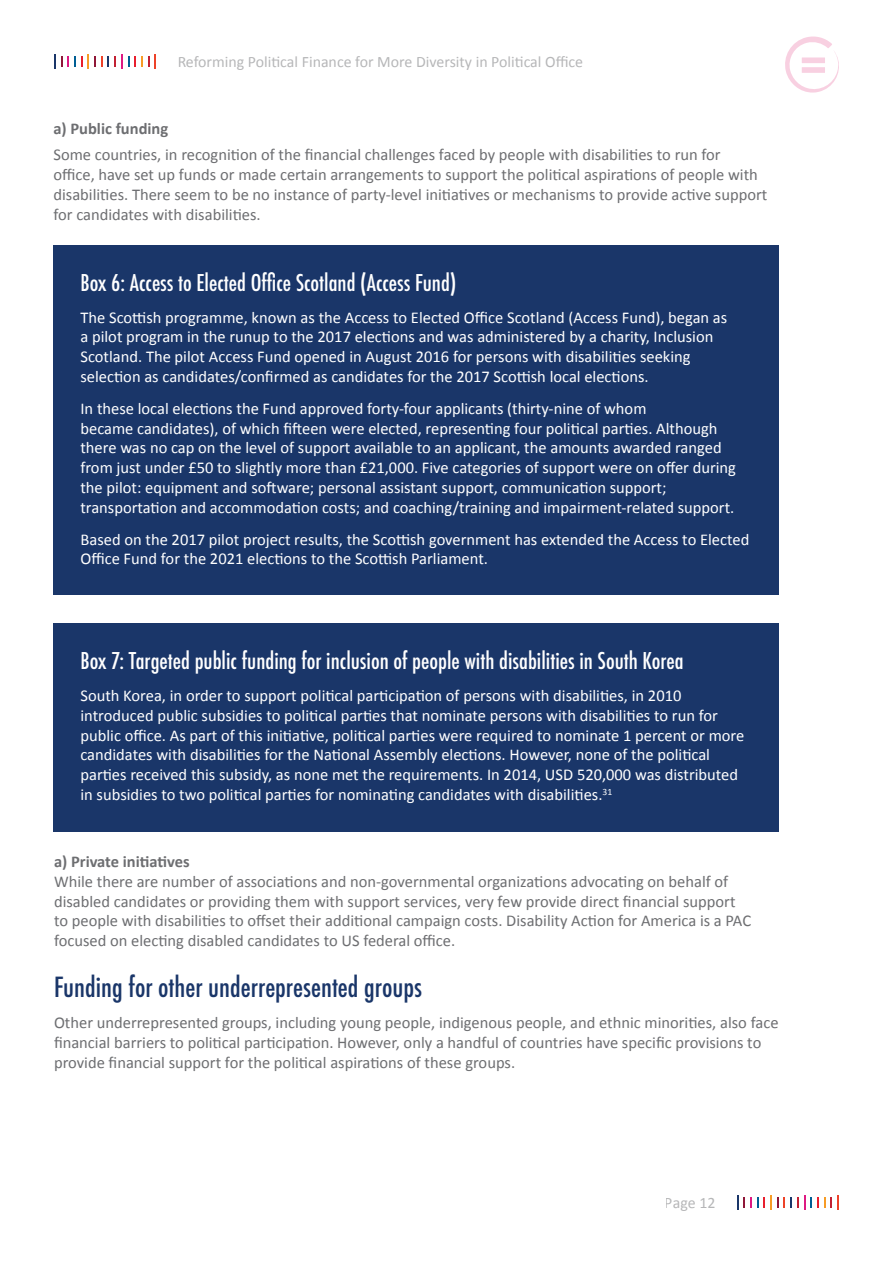
<style>
.page{position:relative;width:893px;height:1263px;background:#fff}
.page>*{position:absolute;margin:0;border:0;box-sizing:border-box;transform-origin:0 0}
.t1{font:500 condensed 27px "Futura";color:#1a3669}
.t2{font:500 condensed 22.5px "Futura";color:#fff}
.t3{font:16.5px/19.8px "Calibri";color:#fff}
.t4{font:16.5px/19.8px "Calibri";color:#6d6e71}
.t5{font:700 16.5px "Calibri";color:#6d6e71}
.t6{font:15.9px "Calibri";color:#6d6e71}
</style>
<div class="page">
<svg style="left:54px;top:54px;width:102px;height:15px"></svg>
<svg style="left:785px;top:36px;width:54px;height:57px"></svg>
<svg style="left:737px;top:1195px;width:102px;height:14px"></svg>
<div style="left:53px;top:245px;width:726px;height:349px;background:#1a3669"></div>
<div style="left:53px;top:623px;width:726px;height:209px;background:#1a3669"></div>
<p class="t6" style="left:178px;top:52px;width:407px">Reforming Political Finance for More Diversity in Political Office</p>
<p class="t5" style="left:53px;top:118px;width:116px">a) Public funding</p>
<p class="t4" style="left:53px;top:145px;width:715px">Some countries, in recognition of the financial challenges faced by people with disabilities to run for<br>office, have set up funds or made certain arrangements to support the political aspirations of people with disabilities. There seem to be no instance of party-level initiatives or mechanisms to provide active support for candidates with disabilities.</p>
<h2 class="t2" style="left:80px;top:268px;width:378px">Box 6: Access to Elected Office Scotland (Access Fund)</h2>
<p class="t3" style="left:80px;top:307px;width:648px">The Scottish programme, known as the Access to Elected Office Scotland (Access Fund), began as a pilot program in the runup to the 2017 elections and was administered by a charity, Inclusion Scotland. The pilot Access Fund opened in August 2016 for persons with disabilities seeking selection as candidates/confirmed as candidates for the 2017 Scottish local elections.</p>
<p class="t3" style="left:80px;top:398px;width:657px">In these local elections the Fund approved forty-four applicants (thirty-nine of whom<br>became candidates), of which fifteen were elected, representing four political parties. Although there was no cap on the level of support available to an applicant, the amounts awarded ranged from just under £50 to slightly more than £21,000. Five categories of support were on offer during the pilot: equipment and software; personal assistant support, communication support; transportation and accommodation costs; and coaching/training and impairment-related support.</p>
<p class="t3" style="left:80px;top:529px;width:670px">Based on the 2017 pilot project results, the Scottish government has extended the Access to Elected<br>Office Fund for the 2021 elections to the Scottish Parliament.</p>
<h2 class="t2" style="left:80px;top:646px;width:605px">Box 7: Targeted public funding for inclusion of people with disabilities in South Korea</h2>
<p class="t3" style="left:80px;top:686px;width:665px">South Korea, in order to support political participation of persons with disabilities, in 2010 introduced public subsidies to political parties that nominate persons with disabilities to run for public office. As part of this initiative, political parties were required to nominate 1 percent or more candidates with disabilities for the National Assembly elections. However, none of the political parties received this subsidy, as none met the requirements. In 2014, USD 520,000 was distributed in subsidies to two political parties for nominating candidates with disabilities.<sup>31</sup></p>
<p class="t5" style="left:54px;top:851px;width:137px">a) Private initiatives</p>
<p class="t4" style="left:54px;top:871px;width:699px">While there are number of associations and non-governmental organizations advocating on behalf of disabled candidates or providing them with support services, very few provide direct financial support to people with disabilities to offset their additional campaign costs. Disability Action for America is a PAC focused on electing disabled candidates to US federal office.</p>
<h1 class="t1" style="left:54px;top:970px;width:370px">Funding for other underrepresented groups</h1>
<p class="t4" style="left:54px;top:1013px;width:726px">Other underrepresented groups, including young people, indigenous people, and ethnic minorities, also face financial barriers to political participation. However, only a handful of countries have specific provisions to provide financial support for the political aspirations of these groups.</p>
<p class="t6" style="left:665px;top:1193px;width:52px">Page 12</p>
</div>
